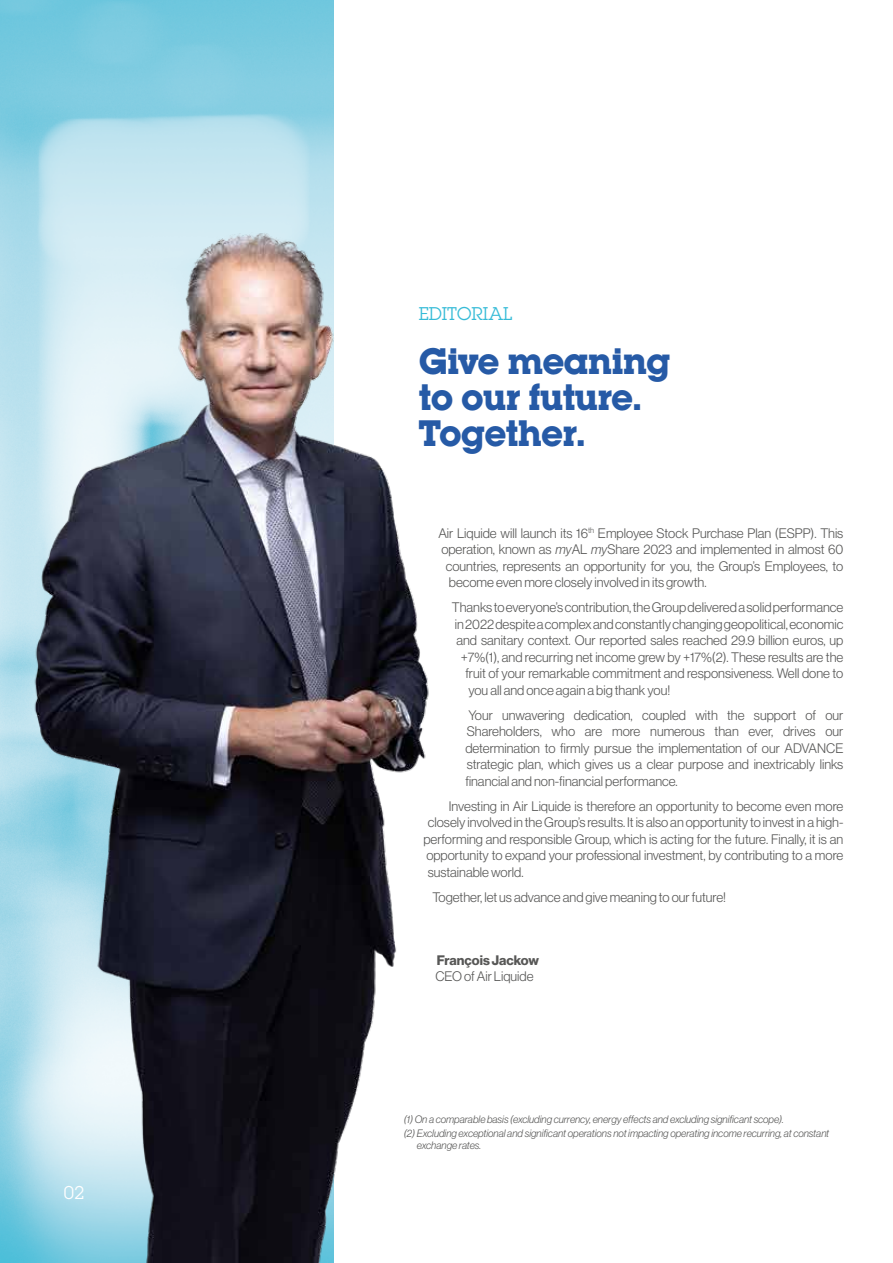
<style>
.page{position:relative;width:893px;height:1263px;background:#fff}
.page>*{position:absolute;margin:0;border:0;box-sizing:border-box;transform-origin:0 0}
.t1{font:700 36px/36px "Lubalin Graph Std";letter-spacing:-.025em;color:#265aa6}
.t2{font:18px "Lubalin Graph Std";color:#35bbd7}
.t3{font:18px "Lubalin Graph Std";color:#fff}
.t4{font:13.5px/16.5px "N Haas Grotesk DS Std 45 Lt";color:#575756;text-align:justify}
.t5{font:13.5px "N Haas Grotesk DS Std 75 Bd";color:#575756}
.t6{font:10.5px/14.1px "N Haas Grotesk DS Std 46 Lt It";color:#575756}
.s1{font-family:"N Haas Grotesk DS Std 46 Lt It"}
</style>
<div class="page">
<img style="left:0;top:0;width:334px;height:109px">
<img style="left:0;top:109px;width:429px;height:1154px">
<h2 class="t3" style="left:64px;top:1181px;width:22px">02</h2>
<h2 class="t2" style="left:419px;top:302px;width:95px">EDITORIAL</h2>
<h1 class="t1" style="left:419px;top:343px;width:254px">Give meaning to our future.<br>Together.</h1>
<p class="t4" style="left:438px;top:525px;width:407px">Air Liquide will launch its 16<sup>th</sup> Employee Stock Purchase Plan (ESPP). This</p>
<p class="t4" style="left:441px;top:541px;width:404px">operation, known as <span class="s1">my</span>AL <span class="s1">my</span>Share 2023 and implemented in almost 60</p>
<p class="t4" style="left:446px;top:558px;width:399px">countries, represents an opportunity for you, the Group’s Employees, to</p>
<p class="t4" style="left:449px;top:574px;width:259px">become even more closely involved in its growth.</p>
<p class="t4" style="left:452px;top:599px;width:393px">Thanks to everyone’s contribution, the Group delivered a solid performance</p>
<p class="t4" style="left:455px;top:616px;width:390px">in 2022 despite a complex and constantly changing geopolitical, economic</p>
<p class="t4" style="left:456px;top:632px;width:388px">and sanitary context. Our reported sales reached 29.9 billion euros, up</p>
<p class="t4" style="left:461px;top:649px;width:384px">+7%(1), and recurring net income grew by +17%(2). These results are the</p>
<p class="t4" style="left:465px;top:665px;width:379px">fruit of your remarkable commitment and responsiveness. Well done to</p>
<p class="t4" style="left:468px;top:682px;width:203px">you all and once again a big thank you!</p>
<p class="t4" style="left:465px;top:707px;width:380px">Your unwavering dedication, coupled with the support of our Shareholders, who are more numerous than ever, drives our determination to firmly pursue the implementation of our ADVANCE strategic plan, which gives us a clear purpose and inextricably links financial and non-financial performance.</p>
<p class="t4" style="left:449px;top:798px;width:396px">Investing in Air Liquide is therefore an opportunity to become even more</p>
<p class="t4" style="left:428px;top:814px;width:417px">closely involved in the Group’s results. It is also an opportunity to invest in a high-</p>
<p class="t4" style="left:423px;top:831px;width:422px">performing and responsible Group, which is acting for the future. Finally, it is an</p>
<p class="t4" style="left:426px;top:847px;width:419px">opportunity to expand your professional investment, by contributing to a more</p>
<p class="t4" style="left:428px;top:864px;width:97px">sustainable world.</p>
<p class="t4" style="left:432px;top:889px;width:295px">Together, let us advance and give meaning to our future!</p>
<p class="t5" style="left:437px;top:952px;width:104px">François Jackow</p>
<p class="t4" style="left:435px;top:968px;width:100px">CEO of Air Liquide</p>
<p class="t6" style="left:404px;top:1112px;width:427px">(1) On a comparable basis (excluding currency, energy effects and excluding significant scope).<br>(2) Excluding exceptional and significant operations not impacting operating income recurring, at constant</p>
<p class="t6" style="left:417px;top:1138px;width:66px">exchange rates.</p>
</div>
